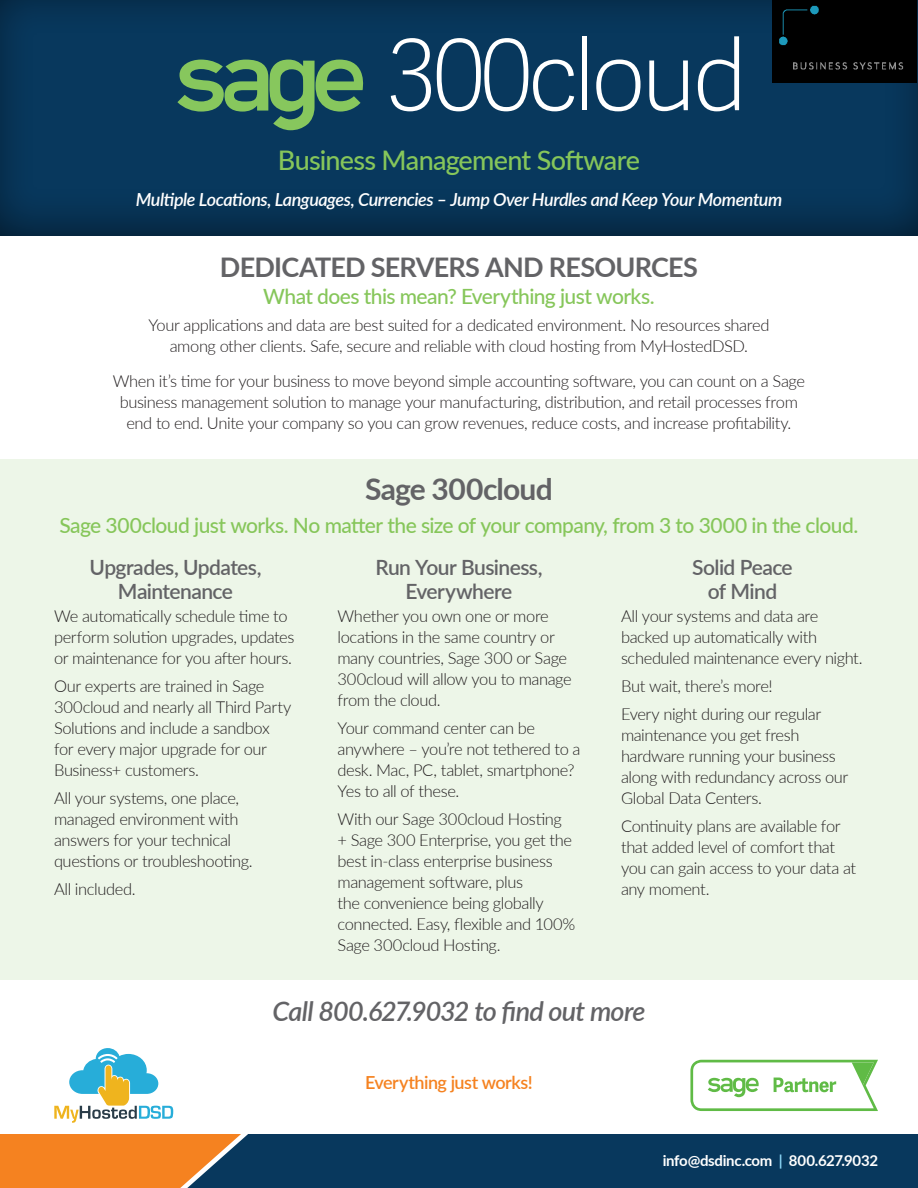
<style>
.page{position:relative;width:918px;height:1188px;background:#fff}
.page>*{position:absolute;margin:0;border:0;box-sizing:border-box;transform-origin:0 0}
.t1{font:700 30px "Lato";letter-spacing:-.02em;color:#636366}
.t2{font:italic 600 27px "Lato";letter-spacing:-.03em;color:#636366}
.t3{font:700 27px "Lato";letter-spacing:-.025em;color:#636366}
.t4{font:500 27px "Lato";letter-spacing:-.03em;color:#86c65a}
.t5{font:500 21px "Lato";letter-spacing:-.025em;color:#86c65a}
.t6{font:600 21px/23.7px "Lato";letter-spacing:-.025em;color:#636366;text-align:center}
.t7{font:italic 600 18px "Lato";letter-spacing:-.025em;color:#fff}
.t8{font:600 18px "Lato";letter-spacing:-.025em;color:#f58220}
.t9{font:300 16.5px/21px "Lato";letter-spacing:-.025em;color:#231f20}
.t10{font:700 15px "Lato";letter-spacing:-.02em;color:#fff}
.s1{color:#8dd7f7}
</style>
<div class="page">
<div style="left:0;top:0;width:918px;height:238px;background:#231f20;opacity:.75"></div>
<div style="left:0;top:459px;width:918px;height:521px;background:#edf6e8"></div>
<svg style="left:0;top:1134px;width:918px;height:54px;background:#404a50"></svg>
<svg style="left:177px;top:60px;width:192px;height:70px;background:#41795d"></svg>
<svg style="left:391px;top:38px;width:40px;height:73px"></svg>
<svg style="left:437px;top:38px;width:137px;height:73px"></svg>
<hr style="left:583px;top:36px;width:4px;height:74px;background:#fff">
<svg style="left:596px;top:60px;width:45px;height:51px"></svg>
<svg style="left:649px;top:60px;width:39px;height:51px"></svg>
<svg style="left:698px;top:36px;width:41px;height:75px"></svg>
<svg style="left:690px;top:1060px;width:188px;height:51px"></svg>
<svg style="left:54px;top:1048px;width:119px;height:75px"></svg>
<div style="left:772px;top:1px;width:144px;height:82px;background:#000"></div>
<h2 class="t4" style="left:278px;top:141px;width:364px">Business Management Software</h2>
<p class="t7" style="left:136px;top:187px;width:648px">Multiple Locations, Languages, Currencies – Jump Over Hurdles and Keep Your Momentum</p>
<h2 class="t3" style="left:220px;top:247px;width:477px">DED ICATED SERVERS AND RESOURCES</h2>
<p class="t5" style="left:263px;top:281px;width:393px">What does this mean? Everything just works.</p>
<p class="t9" style="left:148px;top:314px;width:623px;text-align:center">Your applications and data are best suited for a dedicated environment. No resources shared among other clients. Safe, secure and reliable with cloud hosting from MyHostedDSD.</p>
<p class="t9" style="left:113px;top:370px;width:694px;text-align:center">When it’s time for your business to move beyond simple accounting software, you can count on a Sage business management solution to manage your manufacturing, distribution, and retail processes from end to end. Unite your company so you can grow revenues, reduce costs, and increase profitability.</p>
<h1 class="t1" style="left:365px;top:467px;width:189px">SAGE 300CLOUD</h1>
<p class="t5" style="left:59px;top:511px;width:800px">Sage 300cloud just works. No matter the size of your company, from 3 to 3000 in the cloud.</p>
<p class="t6" style="left:89px;top:554px;width:174px">Upgrades, Updates,<br>Maintenance</p>
<p class="t9" style="left:54px;top:605px;width:242px">We automatically schedule time to perform solution upgrades, updates or maintenance for you after hours.</p>
<p class="t9" style="left:54px;top:675px;width:239px">Our experts are trained in Sage<br>300cloud and nearly all Third Party<br>Solutions and include a sandbox for every major upgrade for our<br>Business+ customers.</p>
<p class="t9" style="left:54px;top:787px;width:200px">All your systems, one place, managed environment with answers for your technical questions or troubleshooting.</p>
<p class="t9" style="left:54px;top:878px;width:83px">All included.</p>
<p class="t6" style="left:692px;top:554px;width:102px">Solid Peace of Mind</p>
<p class="t9" style="left:621px;top:605px;width:243px">All your systems and data are backed up automatically with scheduled maintenance every night.</p>
<p class="t9" style="left:621px;top:672px;width:202px;line-height:27.8px">But wait, there’s more!<br>Every night during our regular</p>
<p class="t9" style="left:621px;top:724px;width:229px">maintenance you get fresh hardware running your business along with redundancy across our<br>Global Data Centers.</p>
<p class="t9" style="left:621px;top:815px;width:237px">Continuity plans are available for that added level of comfort that you can gain access to your data at any moment.</p>
<p class="t6" style="left:375px;top:554px;width:169px">Run Your Business,<br>Everywhere</p>
<p class="t9" style="left:338px;top:605px;width:236px">Whether you own one or more locations in the same country or many countries, Sage 300 or Sage<br>300cloud will allow you to manage from the cloud.</p>
<p class="t9" style="left:338px;top:717px;width:244px">Your command center can be anywhere – you’re not tethered to a desk. Mac, PC, tablet, smartphone?<br>Yes to all of these.</p>
<p class="t9" style="left:338px;top:808px;width:239px">With our Sage 300cloud Hosting + Sage 300 Enterprise, you get the best in-class enterprise business management software, plus<br>the convenience being globally connected. Easy, flexible and 100%<br>Sage 300cloud Hosting.</p>
<h2 class="t2" style="left:272px;top:991px;width:375px">Call 800.627.9032 to find out more</h2>
<p class="t8" style="left:365px;top:1069px;width:169px">Everything just works!</p>
<p class="t10" style="left:663px;top:1150px;width:217px">INFO@DSDINC.COM <span class="s1">|</span> 800.627.9032</p>
</div>
